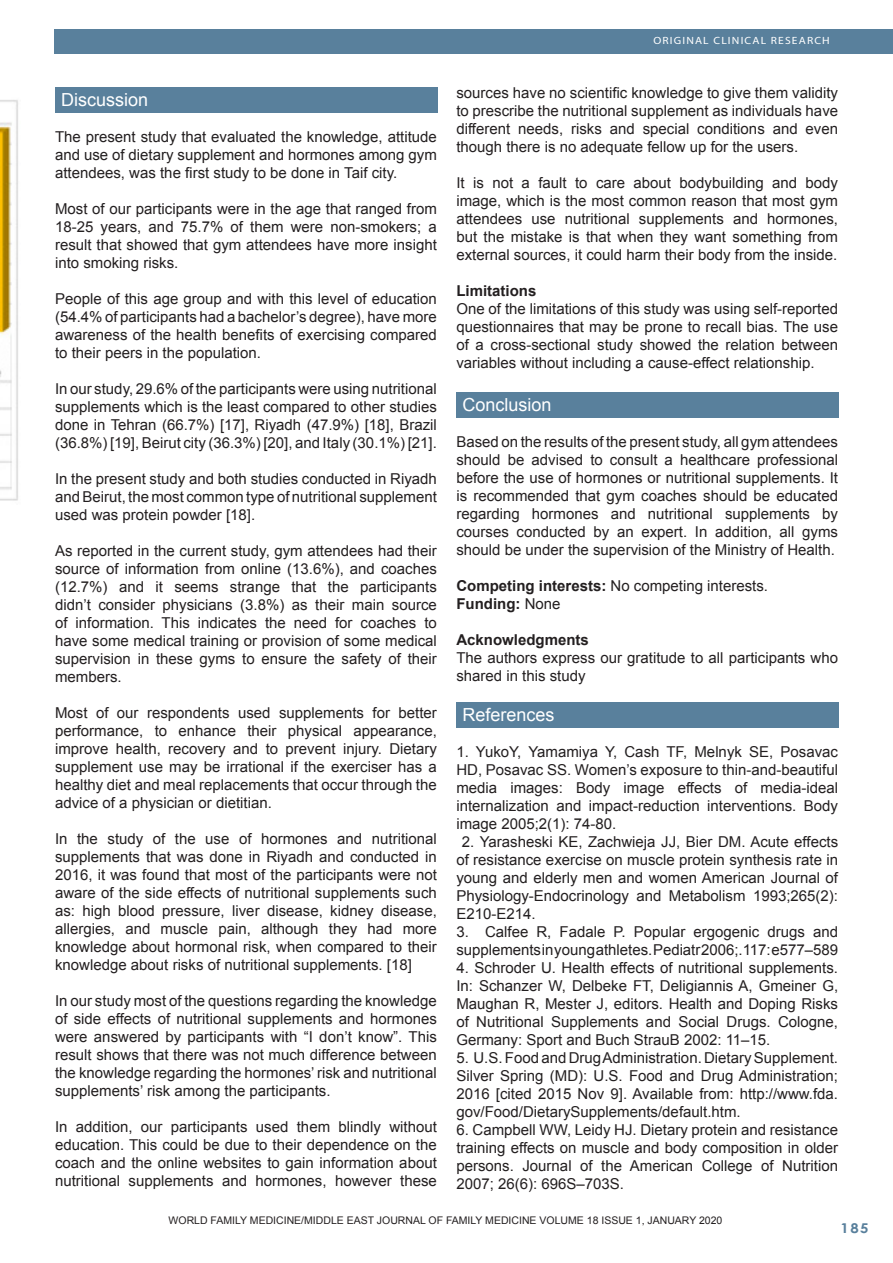
<style>
.page{position:relative;width:893px;height:1263px;background:#fff}
.page>*{position:absolute;margin:0;border:0;box-sizing:border-box;transform-origin:0 0}
.Footnote_Text{font:18px "Arial";color:#fff}
.Footnote_Text-2{font:15px/18px "Arial";color:#231f20;text-align:justify}
.Footnote_Text-3{font:700 15px "Arial";color:#231f20}
.t1{font:700 13.5px "Century Gothic";color:#59809c;scale:1.1 1}
.Footnote_Text-4{font:10.5px "Arial";color:#231f20}
.t2{font:10.5px "Myriad";letter-spacing:.1em;color:#fff;scale:1.1 1}
.s1{font-weight:700}
.s2{font-weight:400}
</style>
<div class="page">
<div style="left:54px;top:30px;width:839px;height:24px;background:#59809c"></div>
<img style="left:0;top:100px;width:18px;height:401px">
<div style="left:55px;top:87px;width:383px;height:25px;background:#59809c"></div>
<div style="left:456px;top:392px;width:383px;height:25px;background:#59809c"></div>
<div style="left:456px;top:702px;width:383px;height:25px;background:#59809c"></div>
<p class="Footnote_Text" style="left:61px;top:88px;width:89px">Discussion</p>
<p class="Footnote_Text-2" style="left:55px;top:128px;width:383px">The present study that evaluated the knowledge, attitude and use of dietary supplement and hormones among gym attendees, was the first study to be done in Taif city.</p>
<p class="Footnote_Text-2" style="left:55px;top:200px;width:383px">Most of our participants were in the age that ranged from 18-25 years, and 75.7% of them were non-smokers; a result that showed that gym attendees have more insight into smoking risks.</p>
<p class="Footnote_Text-2" style="left:55px;top:290px;width:383px">People of this age group and with this level of education (54.4% of participants had a bachelor’s degree), have more awareness of the health benefits of exercising compared to their peers in the population.</p>
<p class="Footnote_Text-2" style="left:55px;top:380px;width:383px">In our study, 29.6% of the participants were using nutritional supplements which is the least compared to other studies done in Tehran (66.7%) [17], Riyadh (47.9%) [18], Brazil (36.8%) [19], Beirut city (36.3%) [20], and Italy (30.1%) [21].</p>
<p class="Footnote_Text-2" style="left:55px;top:470px;width:383px">In the present study and both studies conducted in Riyadh and Beirut, the most common type of nutritional supplement used was protein powder [18].</p>
<p class="Footnote_Text-2" style="left:55px;top:542px;width:383px">As reported in the current study, gym attendees had their source of information from online (13.6%), and coaches (12.7%) and it seems strange that the participants didn’t consider physicians (3.8%) as their main source of information. This indicates the need for coaches to have some medical training or provision of some medical supervision in these gyms to ensure the safety of their members.</p>
<p class="Footnote_Text-2" style="left:55px;top:704px;width:383px">Most of our respondents used supplements for better performance, to enhance their physical appearance, improve health, recovery and to prevent injury. Dietary supplement use may be irrational if the exerciser has a healthy diet and meal replacements that occur through the advice of a physician or dietitian.</p>
<p class="Footnote_Text-2" style="left:55px;top:830px;width:383px">In the study of the use of hormones and nutritional supplements that was done in Riyadh and conducted in 2016, it was found that most of the participants were not aware of the side effects of nutritional supplements such as: high blood pressure, liver disease, kidney disease, allergies, and muscle pain, although they had more knowledge about hormonal risk, when compared to their knowledge about risks of nutritional supplements. [18]</p>
<p class="Footnote_Text-2" style="left:55px;top:992px;width:383px">In our study most of the questions regarding the knowledge of side effects of nutritional supplements and hormones were answered by participants with “I don’t know”. This result shows that there was not much difference between the knowledge regarding the hormones’ risk and nutritional supplements’ risk among the participants.</p>
<p class="Footnote_Text-2" style="left:55px;top:1118px;width:383px">In addition, our participants used them blindly without education. This could be due to their dependence on the coach and the online websites to gain information about nutritional supplements and hormones, however these</p>
<p class="t2" style="left:653px;top:35px;width:162px">ORIGINAL CLINICAL RESEARCH</p>
<p class="Footnote_Text-2" style="left:456px;top:84px;width:383px">sources have no scientific knowledge to give them validity to prescribe the nutritional supplement as individuals have different needs, risks and special conditions and even though there is no adequate fellow up for the users.</p>
<p class="Footnote_Text-2" style="left:456px;top:174px;width:383px">It is not a fault to care about bodybuilding and body image, which is the most common reason that most gym attendees use nutritional supplements and hormones, but the mistake is that when they want something from external sources, it could harm their body from the inside.</p>
<p class="Footnote_Text-3" style="left:456px;top:281px;width:82px">Limitations</p>
<p class="Footnote_Text-2" style="left:456px;top:300px;width:383px">One of the limitations of this study was using self-reported questionnaires that may be prone to recall bias. The use of a cross-sectional study showed the relation between variables without including a cause-effect relationship.</p>
<p class="Footnote_Text" style="left:462px;top:393px;width:91px">Conclusion</p>
<p class="Footnote_Text-2" style="left:456px;top:433px;width:383px">Based on the results of the present study, all gym attendees should be advised to consult a healthcare professional before the use of hormones or nutritional supplements. It is recommended that gym coaches should be educated regarding hormones and nutritional supplements by courses conducted by an expert. In addition, all gyms should be under the supervision of the Ministry of Health.</p>
<p class="Footnote_Text-2" style="left:456px;top:577px;width:313px"><span class="s1">Competing interests:</span> No competing interests.</p>
<p class="Footnote_Text-3" style="left:456px;top:594px;width:106px">Funding: <span class="s2">None</span></p>
<p class="Footnote_Text-3" style="left:456px;top:630px;width:134px">Acknowledgments</p>
<p class="Footnote_Text-2" style="left:456px;top:649px;width:383px">The authors express our gratitude to all participants who shared in this study</p>
<p class="Footnote_Text" style="left:462px;top:703px;width:94px">References</p>
<p class="Footnote_Text-2" style="left:456px;top:743px;width:383px">1. YukoY, Yamamiya Y, Cash TF, Melnyk SE, Posavac HD, Posavac SS. Women’s exposure to thin-and-beautiful media images: Body image effects of media-ideal internalization and impact-reduction interventions. Body image 2005;2(1): 74-80.</p>
<p class="Footnote_Text-2" style="left:456px;top:833px;width:383px;text-indent:6px">2. Yarasheski KE, Zachwieja JJ, Bier DM. Acute effects of resistance exercise on muscle protein synthesis rate in young and elderly men and women American Journal of Physiology-Endocrinology and Metabolism 1993;265(2):<br>E210-E214.</p>
<p class="Footnote_Text-2" style="left:456px;top:923px;width:383px">3. Calfee R, Fadale P. Popular ergogenic drugs and supplements in young athletes. Pediatr 2006;.117: e577–589</p>
<p class="Footnote_Text-2" style="left:456px;top:959px;width:383px">4. Schroder U. Health effects of nutritional supplements.<br>In: Schanzer W, Delbeke FT, Deligiannis A, Gmeiner G, Maughan R, Mester J, editors. Health and Doping Risks of Nutritional Supplements and Social Drugs. Cologne, Germany: Sport and Buch StrauB 2002: 11–15.</p>
<p class="Footnote_Text-2" style="left:456px;top:1049px;width:383px">5. U.S. Food and Drug Administration. Dietary Supplement.<br>Silver Spring (MD): U.S. Food and Drug Administration; 2016 [cited 2015 Nov 9]. Available from: http://www.fda. gov/Food/DietarySupplements/default.htm.</p>
<p class="Footnote_Text-2" style="left:456px;top:1121px;width:383px">6. Campbell WW, Leidy HJ. Dietary protein and resistance training effects on muscle and body composition in older persons. Journal of the American College of Nutrition 2007; 26(6): 696S–703S.</p>
<p class="Footnote_Text-4" style="left:169px;top:1214px;width:555px">WORLD FAMILY MEDICINE/MIDDLE EAST JOURNAL OF FAMILY MEDICINE VOLUME 18 ISSUE 1, JANUARY 2020</p>
<p class="t1" style="left:840px;top:1218px;width:27px">185</p>
</div>
